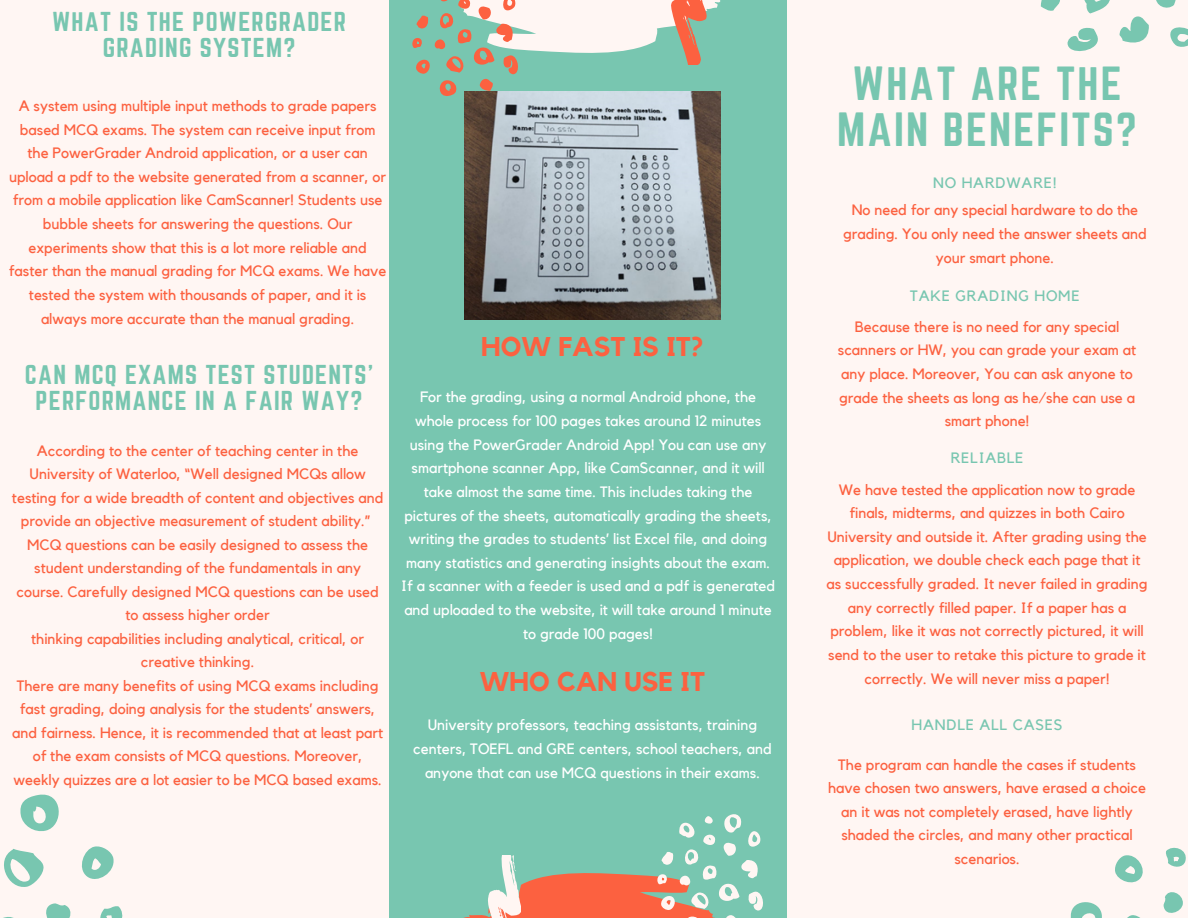
<style>
.page{position:relative;width:1188px;height:918px;background:#fff6f3}
.page>*{position:absolute;margin:0;border:0;box-sizing:border-box;transform-origin:0 0}
.t1{font:42px/46.2px "Norwester";letter-spacing:.05em;color:#78c6b0;text-align:center}
.t2{font:700 27px "Kollektif";color:#fc6140}
.t3{font:24px/25.8px "Norwester";letter-spacing:.05em;color:#78c6b0;text-align:center}
.t4{font:15px/23.7px "Kollektif";color:#fc6140;text-align:center}
.t5{font:15px/23.7px "Kollektif";color:#fff;text-align:center}
.t6{font:15px "Kollektif";letter-spacing:.05em;color:#78c6b0}
</style>
<div class="page">
<div style="left:389px;top:0;width:398px;height:918px;background:#78c6b0"></div>
<svg style="left:20px;top:795px;width:39px;height:37px"></svg>
<svg style="left:81px;top:846px;width:33px;height:33px"></svg>
<svg style="left:4px;top:849px;width:40px;height:38px"></svg>
<svg style="left:46px;top:903px;width:25px;height:15px"></svg>
<svg style="left:100px;top:906px;width:23px;height:12px"></svg>
<svg style="left:1041px;top:0;width:19px;height:11px"></svg>
<svg style="left:1067px;top:27px;width:31px;height:25px"></svg>
<svg style="left:1084px;top:0;width:26px;height:13px"></svg>
<svg style="left:1120px;top:0;width:68px;height:47px"></svg>
<svg style="left:1071px;top:902px;width:31px;height:16px"></svg>
<svg style="left:1115px;top:855px;width:28px;height:28px"></svg>
<svg style="left:1127px;top:915px;width:13px;height:3px"></svg>
<svg style="left:1163px;top:892px;width:20px;height:21px"></svg>
<svg style="left:1166px;top:847px;width:20px;height:20px"></svg>
<svg style="left:412px;top:0;width:308px;height:96px"></svg>
<svg style="left:463px;top:814px;width:300px;height:104px"></svg>
<img style="left:464px;top:92px;width:257px;height:227px">
<h3 class="t3" style="left:52px;top:10px;width:295px">WHAT IS THE POWERGRADER<br>GRADING SYSTEM?</h3>
<p class="t4" style="left:9px;top:94px;width:379px">A system using multiple input methods to grade papers based MCQ exams. The system can receive input from the PowerGrader Android application, or a user can upload a pdf to the website generated from a scanner, or from a mobile application like CamScanner! Students use bubble sheets for answering the questions. Our experiments show that this is a lot more reliable and faster than the manual grading for MCQ exams. We have tested the system with thousands of paper, and it is always more accurate than the manual grading.</p>
<h3 class="t3" style="left:25px;top:363px;width:350px">CAN MCQ EXAMS TEST STUDENTS’<br>PERFORMANCE IN A FAIR WAY?</h3>
<p class="t4" style="left:12px;top:439px;width:373px">According to the center of teaching center in the University of Waterloo, “Well designed MCQs allow testing for a wide breadth of content and objectives and provide an objective measurement of student ability.” MCQ questions can be easily designed to assess the student understanding of the fundamentals in any course. Carefully designed MCQ questions can be used to assess higher order<br>thinking capabilities including analytical, critical, or creative thinking.<br>There are many benefits of using MCQ exams including fast grading, doing analysis for the students’ answers, and fairness. Hence, it is recommended that at least part of the exam consists of MCQ questions. Moreover, weekly quizzes are a lot easier to be MCQ based exams.</p>
<h1 class="t1" style="left:837px;top:62px;width:301px">WHAT ARE THE<br>MAIN BENEFITS?</h1>
<p class="t6" style="left:933px;top:176px;width:125px">NO HARDWARE!</p>
<p class="t4" style="left:843px;top:199px;width:305px">No need for any special hardware to do the grading. You only need the answer sheets and your smart phone.</p>
<p class="t6" style="left:910px;top:289px;width:171px">TAKE GRADING HOME</p>
<p class="t4" style="left:838px;top:315px;width:300px">Because there is no need for any special scanners or HW, you can grade your exam at any place. Moreover, You can ask anyone to grade the sheets as long as he/she can use a smart phone!</p>
<h2 class="t2" style="left:481px;top:334px;width:224px">HOW FAST IS IT?</h2>
<p class="t5" style="left:401px;top:386px;width:375px">For the grading, using a normal Android phone, the whole process for 100 pages takes around 12 minutes using the PowerGrader Android App! You can use any smartphone scanner App, like CamScanner, and it will take almost the same time. This includes taking the pictures of the sheets, automatically grading the sheets, writing the grades to students’ list Excel file, and doing many statistics and generating insights about the exam.<br>If a scanner with a feeder is used and a pdf is generated and uploaded to the website, it will take around 1 minute to grade 100 pages!</p>
<h2 class="t2" style="left:480px;top:669px;width:227px">WHO CAN USE IT</h2>
<p class="t5" style="left:413px;top:714px;width:360px">University professors, teaching assistants, training centers, TOEFL and GRE centers, school teachers, and anyone that can use MCQ questions in their exams.</p>
<p class="t6" style="left:912px;top:718px;width:153px">HANDLE ALL CASES</p>
<p class="t6" style="left:951px;top:451px;width:74px">RELIABLE</p>
<p class="t4" style="left:827px;top:478px;width:322px">We have tested the application now to grade finals, midterms, and quizzes in both Cairo University and outside it. After grading using the application, we double check each page that it as successfully graded. It never failed in grading any correctly filled paper. If a paper has a problem, like it was not correctly pictured, it will send to the user to retake this picture to grade it correctly. We will never miss a paper!</p>
<p class="t4" style="left:828px;top:753px;width:319px">The program can handle the cases if students have chosen two answers, have erased a choice an it was not completely erased, have lightly shaded the circles, and many other practical scenarios.</p>
</div>
